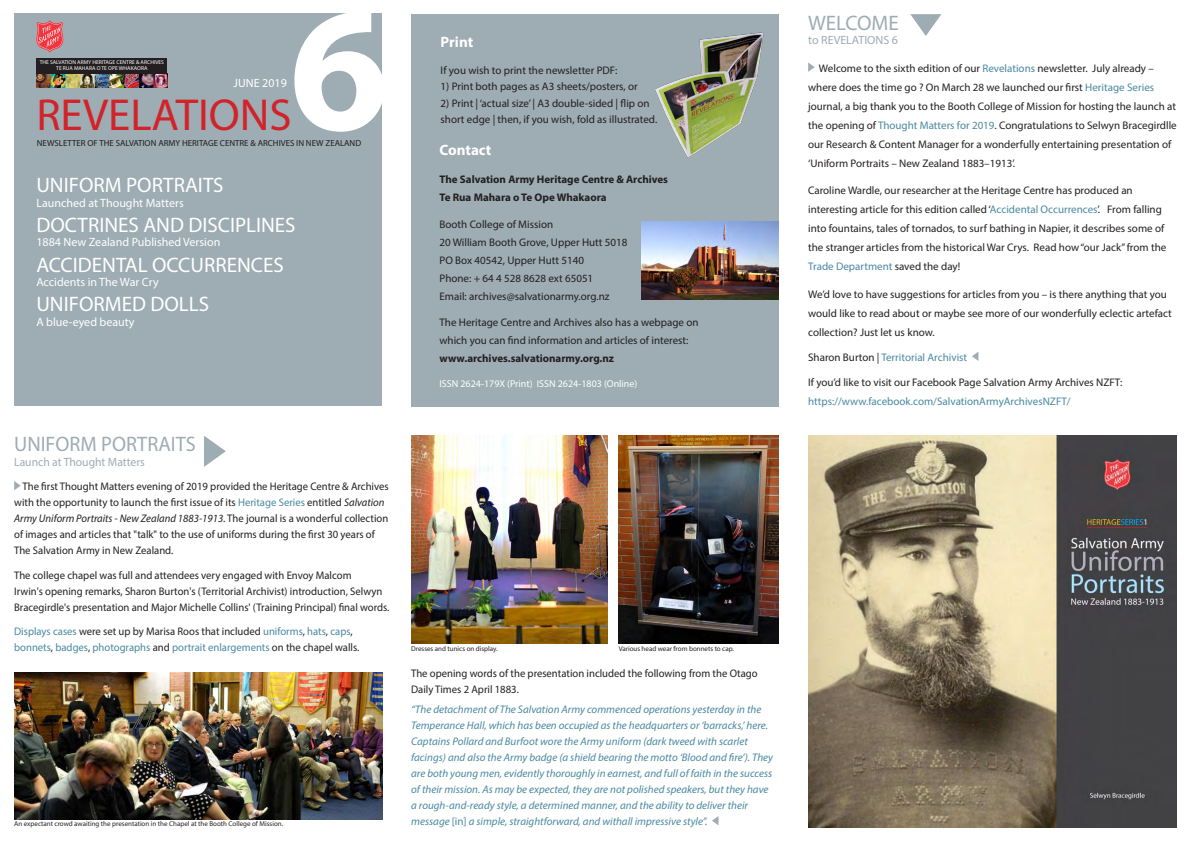
<style>
.page{position:relative;width:1191px;height:842px;background:#fff}
.page>*{position:absolute;margin:0;border:0;box-sizing:border-box;transform-origin:0 0}
.t1{font:700 180px "Myriad Pro";color:#fff}
.t2{font:45px "Myriad Pro";color:#d1232a}
.t3{font:21px "Myriad Pro";color:#fff}
.t4{font:21px "Myriad Pro";color:#9eacb3}
.t5{font:700 15px "Myriad Pro";color:#fff}
.t6{font:12px "Myriad Pro";color:#fff}
.t7{font:12px "Myriad Pro";color:#9eacb3}
.t8{font:11px/19px "Myriad Pro";color:#231f20}
.t9{font:italic 11px/16px "Myriad Pro";color:#48889f}
.t10{font:11px/16px "Myriad Pro";color:#48889f}
.t11{font:700 11px "Myriad Pro";color:#231f20}
.t12{font:10px "Myriad Pro";color:#fff}
.t13{font:8.8px "Myriad Pro";color:#231f20}
.t14{font:7px "Myriad Pro";color:#231f20}
.t15{font:5.6px "Myriad Pro";color:#fff}
.s1{color:#48889f}
.s2{font-style:italic}
.s3{color:#231f20}
.s4{font-style:normal}
</style>
<div class="page">
<svg style="left:14px;top:481px;width:7px;height:9px"></svg>
<div style="left:411px;top:14px;width:368px;height:392px;background:#9eacb3"></div>
<img style="left:641px;top:221px;width:138px;height:79px">
<svg style="left:910px;top:14px;width:31px;height:22px"></svg>
<svg style="left:204px;top:436px;width:22px;height:31px"></svg>
<svg style="left:808px;top:62px;width:6px;height:10px"></svg>
<svg style="left:972px;top:352px;width:6px;height:9px"></svg>
<img style="left:655px;top:32px;width:109px;height:126px">
<div style="left:14px;top:14px;width:368px;height:392px;background:#9eacb3"></div>
<img style="left:36px;top:73px;width:131px;height:15px">
<div style="left:36px;top:58px;width:131px;height:15px;background:#231f20"></div>
<svg style="left:36px;top:20px;width:27px;height:32px"></svg>
<img style="left:618px;top:435px;width:161px;height:208px">
<img style="left:411px;top:435px;width:196px;height:208px">
<img style="left:14px;top:672px;width:369px;height:147px">
<img style="left:808px;top:436px;width:368px;height:392px">
<svg style="left:712px;top:816px;width:6px;height:9px"></svg>
<p class="t1" style="left:289px;top:-48px;width:101px">6</p>
<p class="t15" style="left:40px;top:59px;width:126px">THE SALVATION ARMY HERITAGE CENTRE &amp; ARCHIVES</p>
<p class="t15" style="left:56px;top:65px;width:93px">TE RUA MAHARA O TE OPE WHAKAORA</p>
<p class="t2" style="left:36px;top:87px;width:257px">REVELATIONS</p>
<p class="t13" style="left:37px;top:138px;width:326px">NEWSLETTER OF THE SALVATION ARMY HERITAGE CENTRE &amp; ARCHIVES IN NEW ZEALAND</p>
<p class="t6" style="left:234px;top:76px;width:55px">JUNE 2019</p>
<p class="t3" style="left:36px;top:172px;width:189px">UNIFORM PORTRAITS</p>
<p class="t6" style="left:36px;top:195px;width:149px">Launched at Thought Matters</p>
<p class="t3" style="left:36px;top:212px;width:261px">DOCTRINES AND DISCIPLINES</p>
<p class="t6" style="left:36px;top:235px;width:185px">1884 New Zealand Published Version</p>
<p class="t3" style="left:36px;top:252px;width:249px">ACCIDENTAL OCCURRENCES</p>
<p class="t6" style="left:36px;top:275px;width:124px">Accidents in The War Cry</p>
<p class="t3" style="left:36px;top:291px;width:174px">UNIFORMED DOLLS</p>
<p class="t6" style="left:36px;top:314px;width:100px">A blue-eyed beauty</p>
<p class="t4" style="left:14px;top:431px;width:183px">UNIFORM PORTRAITS</p>
<p class="t7" style="left:14px;top:454px;width:132px">Launch at Thought Matters</p>
<p class="t8" style="left:14px;top:478px;width:376px;line-height:16px;text-indent:8px">The first Thought Matters evening of 2019 provided the Heritage Centre &amp; Archives with the opportunity to launch the first issue of its <span class="s1">Heritage Series</span> entitled <span class="s2">Salvation Army Uniform Portraits - New Zealand 1883-1913</span>. The journal is a wonderful collection of images and articles that "talk" to the use of uniforms during the first 30 years of The Salvation Army in New Zealand.</p>
<p class="t8" style="left:14px;top:567px;width:377px;line-height:16px">The college chapel was full and attendees very engaged with Envoy Malcom<br>Irwin's opening remarks, Sharon Burton's (Territorial Archivist) introduction, Selwyn<br>Bracegirdle's presentation and Major Michelle Collins' (Training Principal) final words.</p>
<p class="t10" style="left:14px;top:623px;width:347px">Displays cases <span class="s3">were set up by Marisa Roos that included</span> uniforms<span class="s3">,</span> hats<span class="s3">,</span> caps<span class="s3">, </span>bonnets<span class="s3">,</span> badges<span class="s3">,</span> photographs <span class="s3">and</span> portrait enlargements <span class="s3">on the chapel walls.</span></p>
<p class="t14" style="left:14px;top:820px;width:270px">An expectant crowd awaiting the presentation in the Chapel at the Booth College of Mission.</p>
<p class="t5" style="left:440px;top:32px;width:34px">Print</p>
<p class="t8" style="left:440px;top:60px;width:178px">If you wish to print the newsletter PDF:</p>
<p class="t8" style="left:440px;top:77px;width:199px">1) Print both pages as A3 sheets/posters, or</p>
<p class="t8" style="left:440px;top:95px;width:218px;line-height:16.5px">2) Print | ‘actual size’ | A3 double-sided | flip on short edge | then, if you wish, fold as illustrated.</p>
<p class="t5" style="left:439px;top:140px;width:53px">Contact</p>
<p class="t11" style="left:439px;top:172px;width:230px">The Salvation Army Heritage Centre &amp; Archives</p>
<p class="t11" style="left:439px;top:190px;width:169px">Te Rua Mahara o Te Ope Whakaora</p>
<p class="t8" style="left:439px;top:214px;width:115px">Booth College of Mission</p>
<p class="t8" style="left:439px;top:232px;width:189px">20 William Booth Grove, Upper Hutt 5018</p>
<p class="t8" style="left:439px;top:250px;width:146px">PO Box 40542, Upper Hutt 5140</p>
<p class="t8" style="left:439px;top:268px;width:155px">Phone: + 64 4 528 8628 ext 65051</p>
<p class="t8" style="left:439px;top:286px;width:171px">Email: archives@salvationarmy.org.nz</p>
<p class="t8" style="left:439px;top:313px;width:260px;line-height:18px">The Heritage Centre and Archives also has a webpage on which you can find information and articles of interest:</p>
<p class="t11" style="left:439px;top:351px;width:176px">www.archives.salvationarmy.org.nz</p>
<p class="t12" style="left:439px;top:377px;width:199px">ISSN 2624-179X (Print) ISSN 2624-1803 (Online)</p>
<p class="t14" style="left:411px;top:644px;width:88px">Dresses and tunics on display.</p>
<p class="t14" style="left:618px;top:644px;width:117px">Various head wear from bonnets to cap.</p>
<p class="t8" style="left:411px;top:665px;width:348px;line-height:16px">The opening words of the presentation included the following from the Otago<br>Daily Times 2 April 1883.</p>
<p class="t9" style="left:411px;top:701px;width:363px">“The detachment of The Salvation Army commenced operations yesterday in the Temperance Hall, which has been occupied as the headquarters or ‘barracks,’ here.<br>Captains Pollard and Burfoot wore the Army uniform (dark tweed with scarlet facings) and also the Army badge (a shield bearing the motto ‘Blood and fire’). They are both young men, evidently thoroughly in earnest, and full of faith in the success of their mission. As may be expected, they are not polished speakers, but they have a rough-and-ready style, a determined manner, and the ability to deliver their message <span class="s4">[in]</span> a simple, straightforward, and withall impressive style”.</p>
<p class="t4" style="left:808px;top:10px;width:92px">WELCOME</p>
<p class="t7" style="left:808px;top:33px;width:91px">to REVELATIONS 6</p>
<p class="t8" style="left:808px;top:58px;width:370px;text-indent:11px">Welcome to the sixth edition of our <span class="s1">Revelations</span> newsletter. July already – where does the time go ? On March 28 we launched our first <span class="s1">Heritage Series </span>journal, a big thank you to the Booth College of Mission for hosting the launch at the opening of <span class="s1">Thought Matters for 2019</span>. Congratulations to Selwyn Bracegirdlle our Research &amp; Content Manager for a wonderfully entertaining presentation of ‘Uniform Portraits – New Zealand 1883–1913’.</p>
<p class="t8" style="left:808px;top:181px;width:359px">Caroline Wardle, our researcher at the Heritage Centre has produced an interesting article for this edition called ‘<span class="s1">Accidental Occurrences</span>’. From falling into fountains, tales of tornados, to surf bathing in Napier, it describes some of the stranger articles from the historical War Crys. Read how “our Jack” from the <span class="s1">Trade Department</span> saved the day!</p>
<p class="t8" style="left:808px;top:284px;width:365px">We’d love to have suggestions for articles from you – is there anything that you would like to read about or maybe see more of our wonderfully eclectic artefact collection? Just let us know.</p>
<p class="t10" style="left:808px;top:349px;width:161px"><span class="s3">Sharon Burton |</span> Territorial Archivist</p>
<p class="t8" style="left:808px;top:373px;width:316px">If you’d like to visit our Facebook Page Salvation Army Archives NZFT:</p>
<p class="t10" style="left:808px;top:393px;width:264px">https://www.facebook.com/SalvationArmyArchivesNZFT/</p>
</div>
